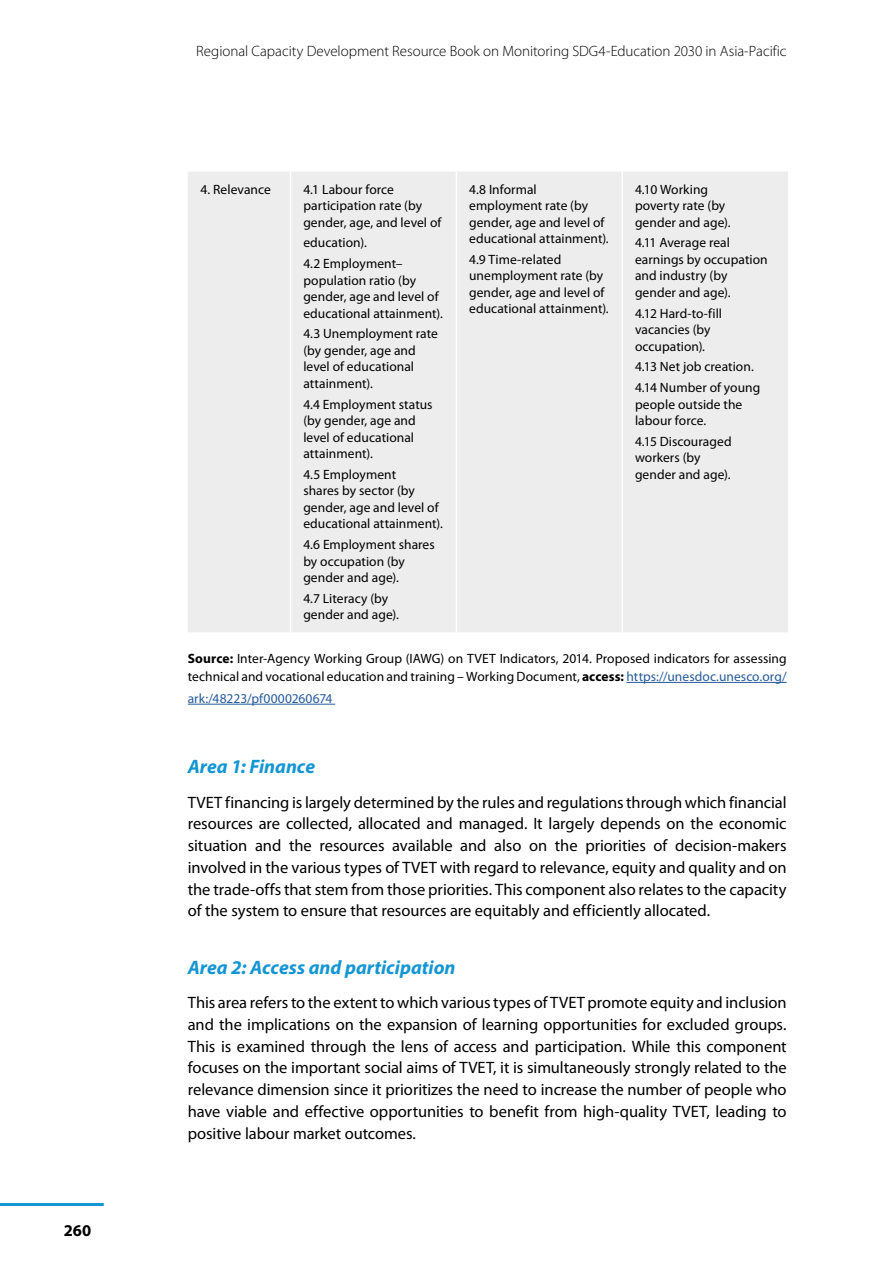
<style>
.page{position:relative;width:893px;height:1263px;background:#fff}
.page>*{position:absolute;margin:0;border:0;box-sizing:border-box;transform-origin:0 0}
.t1{font:italic 700 19.5px "Myriad Pro";color:#1396d4}
.t2{font:16.5px/21.8px "Myriad Pro";letter-spacing:-.005em;color:#000;text-align:justify}
.t3{font:700 16.5px "Myriad Pro";color:#000}
.t4{font:300 15px "Myriad Pro";color:#000}
.t5{font:13.5px/16.5px "Myriad Pro";letter-spacing:.005em;color:#000}
.t6{font:13.5px "Myriad Pro";letter-spacing:.005em;color:#275b9b}
.s1{font-weight:700}
.s2{color:#275b9b}
</style>
<div class="page">
<hr style="left:0;top:1203px;width:104px;height:3px;background:#1396d4">
<hr style="left:626px;top:682px;width:161px;height:1px;background:#275b9b">
<hr style="left:188px;top:704px;width:147px;height:1px;background:#275b9b">
<div style="left:188px;top:172px;width:600px;height:460px;background:#ededed"></div>
<hr style="left:290px;top:172px;width:1px;height:460px;background:#fff">
<hr style="left:456px;top:172px;width:1px;height:460px;background:#fff">
<hr style="left:621px;top:172px;width:2px;height:460px;background:#fff">
<p class="t3" style="left:64px;top:1220px;width:29px">260</p>
<p class="t4" style="left:196px;top:42px;width:592px">Regional Capacity Development Resource Book on Monitoring SDG4-Education 2030 in Asia-Pacific</p>
<p class="t5" style="left:201px;top:181px;width:72px">4. Relevance</p>
<p class="t5" style="left:303px;top:181px;width:140px">4.1 Labour force participation rate (by gender, age, and level of</p>
<p class="t5" style="left:303px;top:232px;width:101px;line-height:20.7px">education).<br>4.2 Employment–</p>
<p class="t5" style="left:303px;top:272px;width:141px">population ratio (by gender, age and level of educational attainment).</p>
<p class="t5" style="left:303px;top:325px;width:136px">4.3 Unemployment rate (by gender, age and level of educational attainment).</p>
<p class="t5" style="left:303px;top:396px;width:131px">4.4 Employment status (by gender, age and level of educational attainment).</p>
<p class="t5" style="left:303px;top:466px;width:141px">4.5 Employment<br>shares by sector (by gender, age and level of educational attainment).</p>
<p class="t5" style="left:303px;top:536px;width:133px">4.6 Employment shares by occupation (by gender and age).</p>
<p class="t5" style="left:303px;top:590px;width:97px">4.7 Literacy (by gender and age).</p>
<p class="t5" style="left:469px;top:181px;width:141px">4.8 Informal employment rate (by gender, age and level of educational attainment).</p>
<p class="t5" style="left:469px;top:251px;width:141px">4.9 Time-related unemployment rate (by gender, age and level of educational attainment).</p>
<p class="t5" style="left:635px;top:181px;width:97px">4.10 Working poverty rate (by gender and age).</p>
<p class="t5" style="left:635px;top:234px;width:134px">4.11 Average real earnings by occupation and industry (by gender and age).</p>
<p class="t5" style="left:635px;top:305px;width:89px">4.12 Hard-to-fill vacancies (by occupation).</p>
<p class="t5" style="left:635px;top:356px;width:127px;line-height:20.7px">4.13 Net job creation.<br>4.14 Number of young</p>
<p class="t5" style="left:635px;top:396px;width:109px">people outside the labour force.</p>
<p class="t5" style="left:635px;top:433px;width:98px">4.15 Discouraged workers (by gender and age).</p>
<p class="t5" style="left:188px;top:649px;width:600px;line-height:18px"><span class="s1">Source:</span> Inter-Agency Working Group (IAWG) on TVET Indicators, 2014. Proposed indicators for assessing technical and vocational education and training – Working Document, <span class="s1">access:</span> <span class="s2">https://unesdoc.unesco.org/</span></p>
<p class="t6" style="left:188px;top:690px;width:146px">ark:/48223/pf0000260674</p>
<h1 class="t1" style="left:188px;top:754px;width:129px">Area 1: Finance</h1>
<p class="t2" style="left:188px;top:791px;width:600px">TVET financing is largely determined by the rules and regulations through which financial resources are collected, allocated and managed. It largely depends on the economic situation and the resources available and also on the priorities of decision-makers involved in the various types of TVET with regard to relevance, equity and quality and on the trade-offs that stem from those priorities. This component also relates to the capacity of the system to ensure that resources are equitably and efficiently allocated.</p>
<h1 class="t1" style="left:188px;top:954px;width:269px">Area 2: Access and participation</h1>
<p class="t2" style="left:188px;top:991px;width:600px">This area refers to the extent to which various types of TVET promote equity and inclusion and the implications on the expansion of learning opportunities for excluded groups.<br>This is examined through the lens of access and participation. While this component focuses on the important social aims of TVET, it is simultaneously strongly related to the relevance dimension since it prioritizes the need to increase the number of people who have viable and effective opportunities to benefit from high-quality TVET, leading to positive labour market outcomes.</p>
</div>
